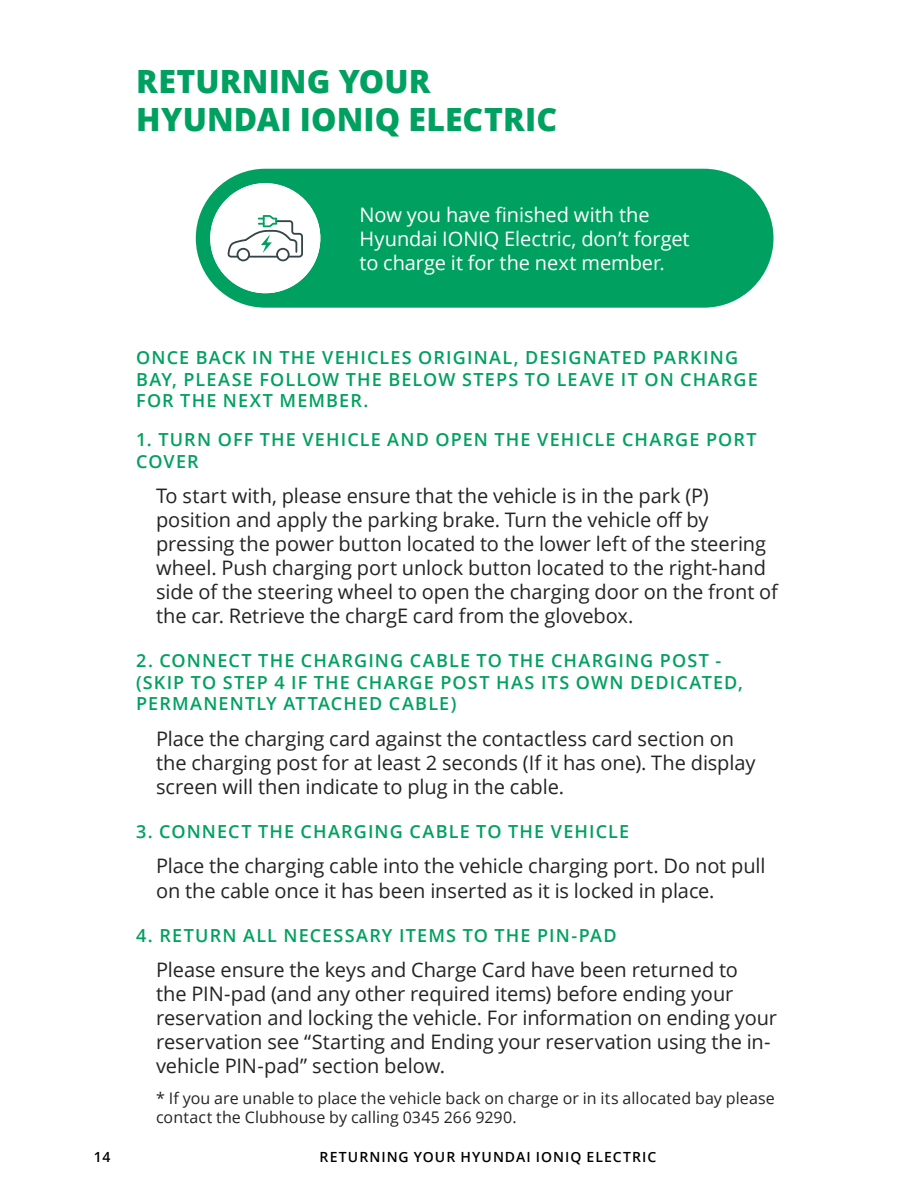
<style>
.page{position:relative;width:908px;height:1191px;background:#fff}
.page>*{position:absolute;margin:0;border:0;box-sizing:border-box;transform-origin:0 0}
.t1{font:800 32px/38.4px "Open Sans";letter-spacing:.005em;color:#00a160}
.t2{font:20px/24px "Open Sans";letter-spacing:-.005em;color:#242424}
.t3{font:20px/24px "Open Sans";letter-spacing:-.005em;color:#fff}
.t4{font:600 18px/21.6px "Open Sans";letter-spacing:.06em;color:#00a160}
.t5{font:16px/19.2px "Open Sans";letter-spacing:.005em;color:#242424}
.t6{font:600 14px "Open Sans";letter-spacing:.075em;color:#000}
</style>
<div class="page">
<div style="left:196px;top:169px;width:577px;height:139px;background:#00a160;border-radius:69px"></div>
<div style="left:210px;top:183px;width:110px;height:110px;background:#fff;border-radius:50%"></div>
<svg style="left:227px;top:215px;width:76px;height:46px"></svg>
<hr style="left:907px;top:839px;width:1px;height:284px;background:#00a160">
<h1 class="t1" style="left:136px;top:60px;width:422px">RETURNING YOUR<br>HYUNDAI IONIQ ELECTRIC</h1>
<p class="t3" style="left:359px;top:202px;width:331px">Now you have finished with the<br>Hyundai IONIQ Electric, don’t forget to charge it for the next member.</p>
<p class="t4" style="left:136px;top:346px;width:622px">ONCE BACK IN THE VEHICLES ORIGINAL, DESIGNATED PARKING<br>BAY, PLEASE FOLLOW THE BELOW STEPS TO LEAVE IT ON CHARGE<br>FOR THE NEXT MEMBER.</p>
<p class="t4" style="left:136px;top:428px;width:621px">1. TURN OFF THE VEHICLE AND OPEN THE VEHICLE CHARGE PORT<br>COVER</p>
<p class="t2" style="left:156px;top:483px;width:623px">To start with, please ensure that the vehicle is in the park (P) position and apply the parking brake. Turn the vehicle off by pressing the power button located to the lower left of the steering wheel. Push charging port unlock button located to the right-hand side of the steering wheel to open the charging door on the front of the car. Retrieve the chargE card from the glovebox.</p>
<p class="t4" style="left:136px;top:649px;width:608px">2. CONNECT THE CHARGING CABLE TO THE CHARGING POST - (SKIP TO STEP 4 IF THE CHARGE POST HAS ITS OWN DEDICATED,<br>PERMANENTLY ATTACHED CABLE)</p>
<p class="t2" style="left:156px;top:726px;width:600px">Place the charging card against the contactless card section on the charging post for at least 2 seconds (If it has one). The display screen will then indicate to plug in the cable.</p>
<p class="t4" style="left:136px;top:820px;width:494px">3. CONNECT THE CHARGING CABLE TO THE VEHICLE</p>
<p class="t2" style="left:156px;top:853px;width:610px">Place the charging cable into the vehicle charging port. Do not pull on the cable once it has been inserted as it is locked in place.</p>
<p class="t4" style="left:136px;top:924px;width:482px">4. RETURN ALL NECESSARY ITEMS TO THE PIN-PAD</p>
<p class="t2" style="left:156px;top:957px;width:622px">Please ensure the keys and Charge Card have been returned to<br>the PIN-pad (and any other required items) before ending your reservation and locking the vehicle. For information on ending your reservation see “Starting and Ending your reservation using the in&shy;vehicle PIN-pad” section below.</p>
<p class="t5" style="left:156px;top:1088px;width:620px">* If you are unable to place the vehicle back on charge or in its allocated bay please contact the Clubhouse by calling 0345 266 9290.</p>
<p class="t6" style="left:94px;top:1147px;width:18px">14</p>
<p class="t6" style="left:319px;top:1147px;width:21px">RETURNING</p>
<p class="t6" style="left:413px;top:1147px;width:12px">YOUR</p>
<p class="t6" style="left:460px;top:1147px;width:23px">HYUNDAI</p>
<p class="t6" style="left:535px;top:1147px;width:69px">IONIQ ELECTRIC</p>
</div>
